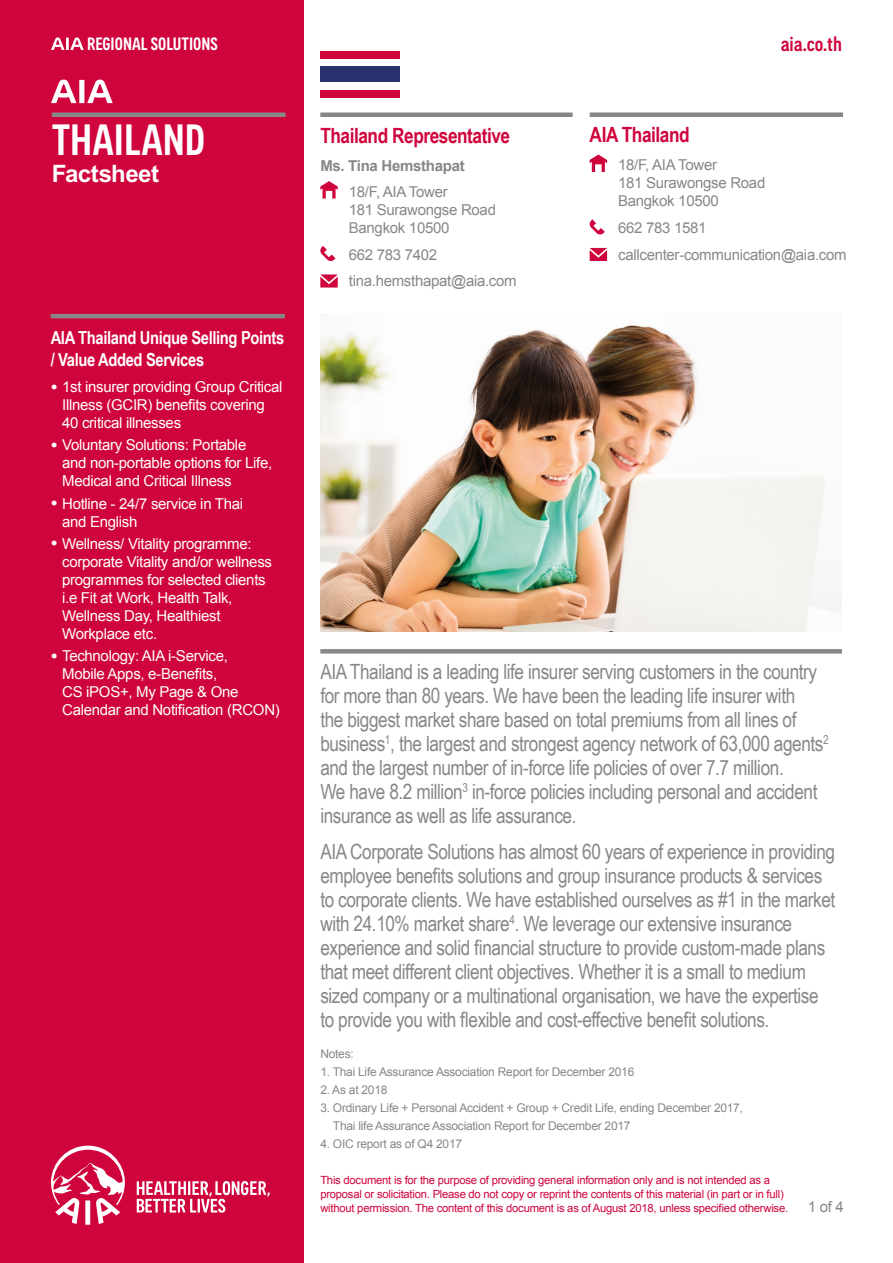
<style>
.page{position:relative;width:893px;height:1263px;background:#fff}
.page>*{position:absolute;margin:0;border:0;box-sizing:border-box;transform-origin:0 0}
.t1{font:500 condensed 45px "AIA Everest";color:#fff}
.t2{font:700 24px "Arial";letter-spacing:-.025em;color:#fff}
.t3{font:21px/24px "Arial Narrow";letter-spacing:-.02em;color:#878787}
.t4{font:700 21px "Arial Narrow";letter-spacing:-.02em;color:#d0043c}
.t5{font:500 condensed 21px "AIA Everest";color:#d0043c}
.t6{font:500 condensed 18.3px "AIA Everest";color:#fff}
.t7{font:700 18px/21.6px "Arial Narrow";letter-spacing:-.02em;color:#fff}
.t8{font:15px/18px "Arial";letter-spacing:-.02em;color:#fff}
.t9{font:15px/18px "Arial";letter-spacing:-.02em;color:#878787}
.t10{font:700 15px "Arial";letter-spacing:-.02em;color:#878787}
.t11{font:12px/18px "Arial";letter-spacing:-.02em;color:#878787}
.t12{font:11.25px/14.2px "Arial";letter-spacing:-.02em;color:#d0043c}
.s1{font-size:19.5px}
</style>
<div class="page">
<div style="left:0;top:0;width:303px;height:1263px;background:#d0043c"></div>
<svg style="left:51px;top:1146px;width:219px;height:79px"></svg>
<hr style="left:52px;top:113px;width:234px;height:4px;background:#878787">
<svg style="left:51px;top:80px;width:62px;height:23px"></svg>
<hr style="left:51px;top:314px;width:234px;height:4px;background:#878787">
<div style="left:320px;top:112px;width:253px;height:5px;background:#878787"></div>
<svg style="left:320px;top:181px;width:18px;height:18px"></svg>
<svg style="left:320px;top:246px;width:15px;height:15px"></svg>
<svg style="left:320px;top:274px;width:18px;height:14px"></svg>
<div style="left:590px;top:112px;width:253px;height:5px;background:#878787"></div>
<svg style="left:590px;top:155px;width:17px;height:17px"></svg>
<svg style="left:589px;top:219px;width:16px;height:16px"></svg>
<svg style="left:590px;top:248px;width:17px;height:13px"></svg>
<div style="left:320px;top:649px;width:522px;height:5px;background:#878787"></div>
<img style="left:320px;top:325px;width:522px;height:306px">
<div style="left:320px;top:51px;width:80px;height:46px;background:#d0043c"></div>
<div style="left:320px;top:59px;width:80px;height:31px;background:#fff"></div>
<div style="left:320px;top:66px;width:80px;height:16px;background:#29316f"></div>
<svg style="left:51px;top:37px;width:33px;height:13px"></svg>
<p class="t6" style="left:87px;top:33px;width:132px">REGIONAL SOLUTIONS</p>
<p class="t1" style="left:52px;top:115px;width:155px">THAILAND</p>
<p class="t2" style="left:52px;top:160px;width:109px">Factsheet</p>
<p class="t7" style="left:51px;top:326px;width:235px">AIA Thailand Unique Selling Points / Value Added Services</p>
<p class="t8" style="left:62px;top:378px;width:222px;text-indent:-11px"><span class="s1">•</span> 1st insurer providing Group Critical<br>Illness (GCIR) benefits covering<br>40 critical illnesses</p>
<p class="t8" style="left:62px;top:436px;width:212px;text-indent:-11px"><span class="s1">•</span> Voluntary Solutions: Portable and non-portable options for Life,<br>Medical and Critical Illness</p>
<p class="t8" style="left:62px;top:494px;width:183px;text-indent:-11px"><span class="s1">•</span> Hotline - 24/7 service in Thai and English</p>
<p class="t8" style="left:62px;top:535px;width:211px;text-indent:-11px"><span class="s1">•</span> Wellness/ Vitality programme: corporate Vitality and/or wellness programmes for selected clients i.e Fit at Work, Health Talk,<br>Wellness Day, Healthiest<br>Workplace etc.</p>
<p class="t8" style="left:62px;top:647px;width:219px;text-indent:-11px"><span class="s1">•</span> Technology: AIA i-Service,<br>Mobile Apps, e-Benefits,<br>CS iPOS+, My Page &amp; One<br>Calendar and Notification (RCON)</p>
<p class="t4" style="left:320px;top:119px;width:191px">Thailand Representative</p>
<p class="t10" style="left:320px;top:155px;width:146px">Ms. Tina Hemsthapat</p>
<p class="t9" style="left:349px;top:183px;width:149px">18/F, AIA Tower<br>181 Surawongse Road<br>Bangkok 10500</p>
<p class="t9" style="left:349px;top:245px;width:90px">662 783 7402</p>
<p class="t9" style="left:349px;top:272px;width:169px">tina.hemsthapat@aia.com</p>
<p class="t5" style="left:781px;top:32px;width:63px">aia.co.th</p>
<p class="t4" style="left:590px;top:119px;width:102px">AIA Thailand</p>
<p class="t9" style="left:618px;top:156px;width:149px">18/F, AIA Tower<br>181 Surawongse Road<br>Bangkok 10500</p>
<p class="t9" style="left:618px;top:219px;width:90px">662 783 1581</p>
<p class="t9" style="left:618px;top:245px;width:230px">callcenter-communication@aia.com</p>
<p class="t3" style="left:320px;top:658px;width:510px">AIA Thailand is a leading life insurer serving customers in the country for more than 80 years. We have been the leading life insurer with<br>the biggest market share based on total premiums from all lines of business<sup>1</sup>, the largest and strongest agency network of 63,000 agents<sup>2 </sup>and the largest number of in-force life policies of over 7.7 million.<br>We have 8.2 million<sup>3</sup> in-force policies including personal and accident insurance as well as life assurance.</p>
<p class="t3" style="left:320px;top:839px;width:516px">AIA Corporate Solutions has almost 60 years of experience in providing employee benefits solutions and group insurance products &amp; services to corporate clients. We have established ourselves as #1 in the market with 24.10% market share<sup>4</sup>. We leverage our extensive insurance experience and solid financial structure to provide custom-made plans that meet different client objectives. Whether it is a small to medium sized company or a multinational organisation, we have the expertise to provide you with flexible and cost-effective benefit solutions.</p>
<p class="t11" style="left:320px;top:1045px;width:35px">Notes:</p>
<p class="t11" style="left:320px;top:1063px;width:316px">1. Thai Life Assurance Association Report for December 2016</p>
<p class="t11" style="left:320px;top:1081px;width:69px">2. As at 2018</p>
<p class="t11" style="left:333px;top:1099px;width:412px;text-indent:-13px">3. Ordinary Life + Personal Accident + Group + Credit Life, ending December 2017,<br>Thai life Assurance Association Report for December 2017</p>
<p class="t11" style="left:320px;top:1135px;width:143px">4. OIC report as of Q4 2017</p>
<p class="t12" style="left:320px;top:1173px;width:469px">This document is for the purpose of providing general information only and is not intended as a proposal or solicitation. Please do not copy or reprint the contents of this material (in part or in full) without permission. The content of this document is as of August 2018, unless specified otherwise.</p>
<p class="t9" style="left:808px;top:1198px;width:38px">1 of 4</p>
</div>
